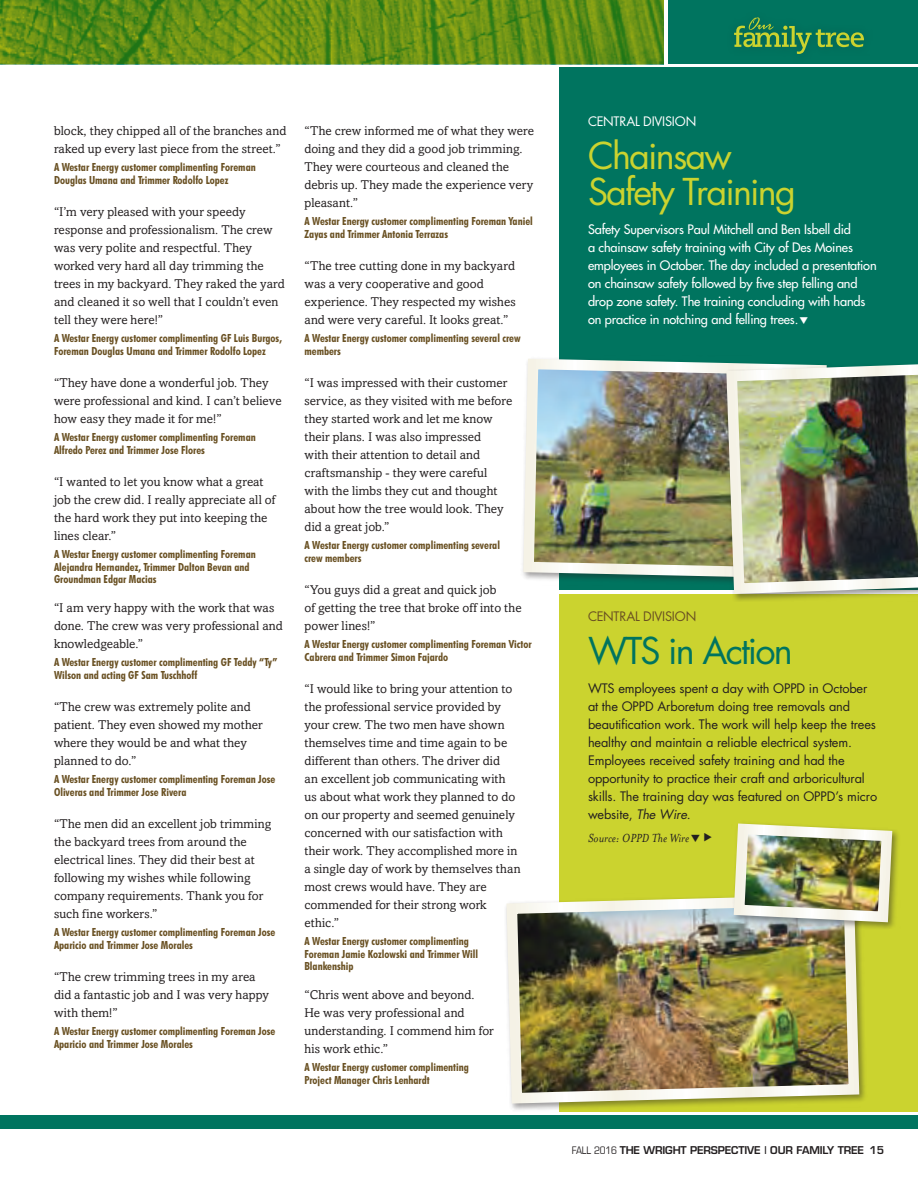
<style>
.page{position:relative;width:918px;height:1188px;background:#fff}
.page>*{position:absolute;margin:0;border:0;box-sizing:border-box;transform-origin:0 0}
.t1{font:36px/36px "Futura";letter-spacing:-.05em;color:#cbd32f}
.t2{font:36px "Futura";letter-spacing:-.05em;color:#00745f}
.t3{font:italic 13.5px "Mrs Eaves";color:#231f20}
.t4{font:12.75px/18px "Amasis";letter-spacing:.005em;color:#231f20}
.t5{font:12.75px/18px "Futura";letter-spacing:-.01em;color:#231f20}
.t6{font:12.75px/18px "Futura";letter-spacing:-.01em;color:#fff}
.t7{font:12.75px "Futura";letter-spacing:-.02em;color:#fff}
.t8{font:12.75px "Futura";letter-spacing:-.02em;color:#695022}
.t9{font:700 condensed 11.25px/12.8px "Futura BT";color:#695022}
.t10{font:600 10.5px "Eurostile";letter-spacing:-.015em;color:#231f20}
.s1{font-style:italic}
.s2{font-weight:400;font-stretch:condensed}
</style>
<div class="page">
<div style="left:0;top:1115px;width:918px;height:14px;background:#00745f"></div>
<img style="left:1px;top:0;width:662px;height:64px">
<hr style="left:0;top:0;width:1px;height:64px;background:#cbd32f">
<div style="left:668px;top:0;width:250px;height:64px;background:#00745f"></div>
<svg style="left:734px;top:17px;width:130px;height:37px"></svg>
<div style="left:559px;top:256px;width:359px;height:334px;background:#00745f"></div>
<div style="left:559px;top:68px;width:359px;height:229px;background:#00745f"></div>
<div style="left:559px;top:594px;width:359px;height:518px;background:#cbd32f"></div>
<img style="left:522px;top:358px;width:199px;height:224px">
<div style="left:504px;top:892px;width:364px;height:220px;background:#231f20;opacity:.45"></div>
<img style="left:504px;top:892px;width:361px;height:217px">
<div style="left:731px;top:821px;width:169px;height:109px;background:#231f20;opacity:.45"></div>
<img style="left:728px;top:821px;width:170px;height:107px">
<img style="left:721px;top:362px;width:197px;height:237px">
<p class="t4" style="left:54px;top:122px;width:234px">block, they chipped all of the branches and raked up every last piece from the street.”</p>
<p class="t9" style="left:54px;top:161px;width:203px">A Westar Energy customer complimenting Foreman<br>Douglas Umana and Trimmer Rodolfo Lopez</p>
<p class="t4" style="left:54px;top:203px;width:232px">“I’m very pleased with your speedy response and professionalism. The crew was very polite and respectful. They worked very hard all day trimming the trees in my backyard. They raked the yard and cleaned it so well that I couldn’t even tell they were here!”</p>
<p class="t9" style="left:54px;top:332px;width:229px">A Westar Energy customer complimenting GF Luis Burgos,<br>Foreman Douglas Umana and Trimmer Rodolfo Lopez</p>
<p class="t4" style="left:54px;top:374px;width:229px">“They have done a wonderful job. They were professional and kind. I can’t believe how easy they made it for me!”</p>
<p class="t9" style="left:54px;top:431px;width:203px">A Westar Energy customer complimenting Foreman<br>Alfredo Perez and Trimmer Jose Flores</p>
<p class="t4" style="left:54px;top:473px;width:223px">“I wanted to let you know what a great job the crew did. I really appreciate all of the hard work they put into keeping the lines clear.”</p>
<p class="t9" style="left:54px;top:548px;width:203px">A Westar Energy customer complimenting Foreman<br>Alejandra Hernandez, Trimmer Dalton Bevan and<br>Groundman Edgar Macias</p>
<p class="t4" style="left:54px;top:599px;width:230px">“I am very happy with the work that was done. The crew was very professional and knowledgeable.”</p>
<p class="t9" style="left:54px;top:656px;width:225px">A Westar Energy customer complimenting GF Teddy “Ty”<br>Wilson and acting GF Sam Tuschhoff</p>
<p class="t4" style="left:54px;top:698px;width:210px">“The crew was extremely polite and patient. They even showed my mother where they would be and what they planned to do.”</p>
<p class="t9" style="left:54px;top:773px;width:223px">A Westar Energy customer complimenting Foreman Jose<br>Oliveras and Trimmer Jose Rivera</p>
<p class="t4" style="left:54px;top:815px;width:219px">“The men did an excellent job trimming the backyard trees from around the electrical lines. They did their best at following my wishes while following company requirements. Thank you for such fine workers.”</p>
<p class="t9" style="left:54px;top:926px;width:223px">A Westar Energy customer complimenting Foreman Jose<br>Aparicio and Trimmer Jose Morales</p>
<p class="t4" style="left:54px;top:968px;width:217px">“The crew trimming trees in my area did a fantastic job and I was very happy with them!”</p>
<p class="t9" style="left:54px;top:1025px;width:223px">A Westar Energy customer complimenting Foreman Jose<br>Aparicio and Trimmer Jose Morales</p>
<p class="t4" style="left:304px;top:122px;width:231px">“The crew informed me of what they were doing and they did a good job trimming.<br>They were courteous and cleaned the debris up. They made the experience very pleasant.”</p>
<p class="t9" style="left:304px;top:215px;width:230px">A Westar Energy customer complimenting Foreman Yaniel<br>Zayas and Trimmer Antonia Terrazas</p>
<p class="t4" style="left:304px;top:257px;width:213px">“The tree cutting done in my backyard was a very cooperative and good experience. They respected my wishes and were very careful. It looks great.”</p>
<p class="t9" style="left:304px;top:332px;width:218px">A Westar Energy customer complimenting several crew members</p>
<p class="t4" style="left:304px;top:374px;width:209px">“I was impressed with their customer service, as they visited with me before they started work and let me know their plans. I was also impressed<br>with their attention to detail and craftsmanship - they were careful with the limbs they cut and thought about how the tree would look. They did a great job.”</p>
<p class="t9" style="left:304px;top:539px;width:197px">A Westar Energy customer complimenting several crew members</p>
<p class="t4" style="left:304px;top:581px;width:219px">“You guys did a great and quick job<br>of getting the tree that broke off into the power lines!”</p>
<p class="t9" style="left:304px;top:638px;width:229px">A Westar Energy customer complimenting Foreman Victor<br>Cabrera and Trimmer Simon Fajardo</p>
<p class="t4" style="left:304px;top:680px;width:218px">“I would like to bring your attention to the professional service provided by your crew. The two men have shown themselves time and time again to be different than others. The driver did<br>an excellent job communicating with us about what work they planned to do on our property and seemed genuinely concerned with our satisfaction with their work. They accomplished more in a single day of work by themselves than most crews would have. They are commended for their strong work ethic.”</p>
<p class="t9" style="left:304px;top:935px;width:175px">A Westar Energy customer complimenting<br>Foreman Jamie Kozlowski and Trimmer Will<br>Blankenship</p>
<p class="t4" style="left:304px;top:986px;width:191px">“Chris went above and beyond.<br>He was very professional and understanding. I commend him for his work ethic.”</p>
<p class="t9" style="left:304px;top:1061px;width:166px">A Westar Energy customer complimenting<br>Project Manager Chris Lenhardt</p>
<p class="t7" style="left:588px;top:113px;width:110px">CENTRAL DIVISION</p>
<p class="t1" style="left:588px;top:137px;width:209px">Chainsaw<br>Safety Training</p>
<p class="t6" style="left:588px;top:220px;width:290px">Safety Supervisors Paul Mitchell and Ben Isbell did<br>a chainsaw safety training with City of Des Moines employees in October. The day included a presentation on chainsaw safety followed by five step felling and drop zone safety. The training concluding with hands on practice in notching and felling trees.</p>
<p class="t8" style="left:588px;top:608px;width:110px">CENTRAL DIVISION</p>
<p class="t2" style="left:588px;top:626px;width:206px">WTS in Action</p>
<p class="t5" style="left:588px;top:679px;width:291px">WTS employees spent a day with OPPD in October at the OPPD Arboretum doing tree removals and beautification work. The work will help keep the trees healthy and maintain a reliable electrical system.<br>Employees received safety training and had the opportunity to practice their craft and arboricultural skills. The training day was featured on OPPD’s micro website, <span class="s1">The Wire</span>.</p>
<p class="t3" style="left:588px;top:831px;width:103px">Source: OPPD The Wire</p>
<p class="t10" style="left:572px;top:1144px;width:314px"><span class="s2">FALL 2016</span> THE WRIGHT PERSPECTIVE | OUR FAMILY TREE 15</p>
</div>
